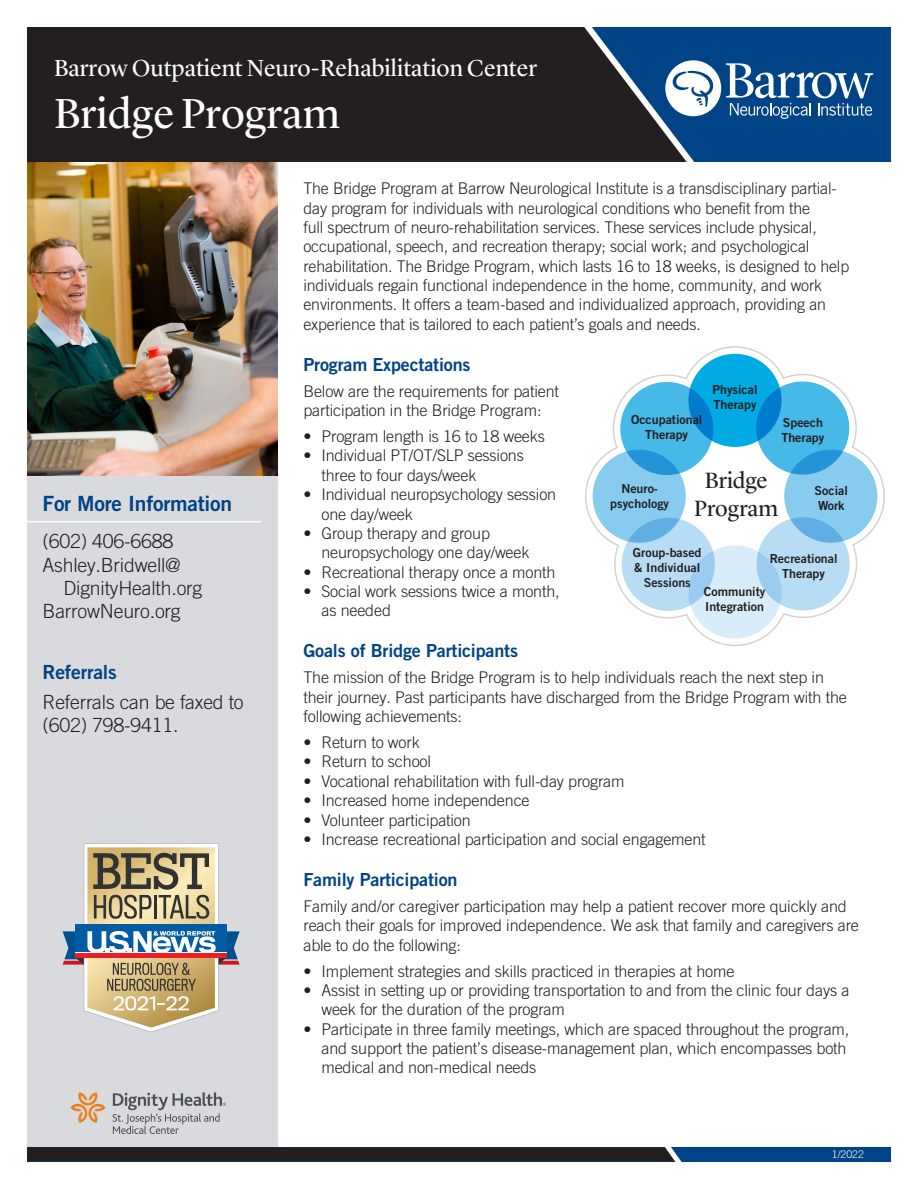
<style>
.page{position:relative;width:918px;height:1188px;background:#fff}
.page>*{position:absolute;margin:0;border:0;box-sizing:border-box;transform-origin:0 0}
.t1{font:43.5px "Lyon Display";color:#fff}
.t2{font:24px "Lyon Display";color:#fff}
.t3{font:22.95px/27.6px "Lyon Display";letter-spacing:-.005em;color:#231f20;text-align:center}
.t4{font:21px "Trade Gothic LT Pro Bd 2";letter-spacing:-.01em;color:#004386}
.t5{font:300 19.5px/23.4px "Trade Gothic LT Pro";letter-spacing:-.01em;color:#231f20}
.t6{font:19.5px "Trade Gothic LT Pro Bd 2";letter-spacing:-.01em;color:#004386}
.t7{font:18px "Trade Gothic LT Pro Bd 2";letter-spacing:-.01em;color:#004386}
.t8{font:300 16.2px/19.4px "Trade Gothic LT Pro";letter-spacing:-.01em;color:#231f20}
.t9{font:12.45px/15px "Trade Gothic LT Pro Bd 2";color:#231f20}
.t10{font:300 10.5px "Trade Gothic LT Pro";color:#fff}
</style>
<div class="page">
<div style="left:27px;top:119px;width:250px;height:1042px;background:#d9dadd"></div>
<img style="left:27px;top:162px;width:250px;height:313px">
<hr style="left:21px;top:521px;width:240px;height:1px;background:#fff">
<div style="left:27px;top:1147px;width:864px;height:14px;background:#004386"></div>
<svg style="left:63px;top:843px;width:177px;height:189px"></svg>
<hr style="left:75px;top:952px;width:152px;height:2px;background:#fff">
<hr style="left:75px;top:953px;width:152px;height:4px;background:#ee1d23">
<div style="left:27px;top:27px;width:864px;height:135px;background:#004386"></div>
<div style="left:27px;top:27px;width:549px;height:135px;background:#231f20"></div>
<svg style="left:576px;top:27px;width:297px;height:135px"></svg>
<svg style="left:27px;top:1092px;width:665px;height:70px"></svg>
<svg style="left:585px;top:346px;width:300px;height:300px"></svg>
<svg style="left:593px;top:354px;width:284px;height:285px"></svg>
<div style="left:688px;top:354px;width:94px;height:93px;background:#00aae3;border-radius:50%"></div>
<div style="left:688px;top:545px;width:94px;height:94px;background:#d8ecf9;border-radius:50%"></div>
<div style="left:784px;top:450px;width:93px;height:93px;background:#87cbee;border-radius:50%"></div>
<div style="left:593px;top:450px;width:93px;height:93px;background:#87cbee;border-radius:50%"></div>
<svg style="left:756px;top:381px;width:93px;height:94px"></svg>
<svg style="left:622px;top:518px;width:93px;height:93px"></svg>
<svg style="left:757px;top:517px;width:93px;height:93px"></svg>
<svg style="left:620px;top:382px;width:93px;height:93px"></svg>
<p class="t2" style="left:54px;top:50px;width:485px">Barrow Outpatient Neuro-Rehabilitation Center</p>
<p class="t1" style="left:54px;top:81px;width:287px">Bridge Program</p>
<p class="t4" style="left:43px;top:491px;width:191px">For More Information</p>
<p class="t5" style="left:43px;top:529px;width:132px">(602) 406-6688</p>
<p class="t5" style="left:43px;top:553px;width:140px">Ashley.Bridwell@</p>
<p class="t5" style="left:63px;top:576px;width:140px">DignityHealth.org</p>
<p class="t5" style="left:43px;top:600px;width:140px">BarrowNeuro.org</p>
<p class="t6" style="left:43px;top:660px;width:76px">Referrals</p>
<p class="t5" style="left:43px;top:690px;width:203px">Referrals can be faxed to (602) 798-9411.</p>
<p class="t8" style="left:303px;top:179px;width:547px">The Bridge Program at Barrow Neurological Institute is a transdisciplinary partial&shy;day program for individuals with neurological conditions who benefit from the<br>full spectrum of neuro-rehabilitation services. These services include physical, occupational, speech, and recreation therapy; social work; and psychological rehabilitation. The Bridge Program, which lasts 16 to 18 weeks, is designed to help individuals regain functional independence in the home, community, and work environments. It offers a team-based and individualized approach, providing an experience that is tailored to each patient’s goals and needs.</p>
<p class="t7" style="left:303px;top:353px;width:169px">Program Expectations</p>
<p class="t8" style="left:303px;top:381px;width:257px">Below are the requirements for patient participation in the Bridge Program:</p>
<p class="t8" style="left:303px;top:426px;width:243px">• Program length is 16 to 18 weeks</p>
<p class="t8" style="left:303px;top:446px;width:222px">• Individual PT/OT/SLP sessions</p>
<p class="t8" style="left:321px;top:465px;width:157px">three to four days/week</p>
<p class="t8" style="left:321px;top:485px;width:236px;text-indent:-18px">• Individual neuropsychology session one day/week</p>
<p class="t8" style="left:321px;top:523px;width:209px;text-indent:-18px">• Group therapy and group neuropsychology one day/week</p>
<p class="t8" style="left:303px;top:562px;width:254px">• Recreational therapy once a month</p>
<p class="t8" style="left:321px;top:581px;width:240px;text-indent:-18px">• Social work sessions twice a month, as needed</p>
<p class="t7" style="left:303px;top:640px;width:216px">Goals of Bridge Participants</p>
<p class="t8" style="left:303px;top:668px;width:545px">The mission of the Bridge Program is to help individuals reach the next step in their journey. Past participants have discharged from the Bridge Program with the following achievements:</p>
<p class="t8" style="left:303px;top:732px;width:118px">• Return to work</p>
<p class="t8" style="left:303px;top:752px;width:129px">• Return to school</p>
<p class="t8" style="left:303px;top:771px;width:323px">• Vocational rehabilitation with full-day program</p>
<p class="t8" style="left:303px;top:791px;width:228px">• Increased home independence</p>
<p class="t8" style="left:303px;top:810px;width:169px">• Volunteer participation</p>
<p class="t8" style="left:303px;top:829px;width:404px">• Increase recreational participation and social engagement</p>
<p class="t7" style="left:303px;top:868px;width:156px">Family Participation</p>
<p class="t8" style="left:303px;top:896px;width:557px">Family and/or caregiver participation may help a patient recover more quickly and reach their goals for improved independence. We ask that family and caregivers are able to do the following:</p>
<p class="t8" style="left:303px;top:961px;width:433px">• Implement strategies and skills practiced in therapies at home</p>
<p class="t8" style="left:321px;top:980px;width:529px;text-indent:-18px">• Assist in setting up or providing transportation to and from the clinic four days a week for the duration of the program</p>
<p class="t8" style="left:321px;top:1019px;width:529px;text-indent:-18px">• Participate in three family meetings, which are spaced throughout the program, and support the patient’s disease-management plan, which encompasses both medical and non-medical needs</p>
<p class="t9" style="left:713px;top:382px;width:47px">Physical<br>Therapy</p>
<p class="t9" style="left:631px;top:412px;width:73px;text-align:center">Occupational<br>Therapy</p>
<p class="t3" style="left:694px;top:465px;width:85px">Bridge<br>Program</p>
<p class="t9" style="left:781px;top:415px;width:44px">Speech<br>Therapy</p>
<p class="t9" style="left:610px;top:481px;width:60px;text-align:center">Neuro&shy;psychology</p>
<p class="t9" style="left:815px;top:482px;width:35px">Social<br>Work</p>
<p class="t9" style="left:633px;top:545px;width:70px;text-align:center">Group-based &amp; Individual<br>Sessions</p>
<p class="t9" style="left:770px;top:551px;width:69px;text-align:center">Recreational<br>Therapy</p>
<p class="t9" style="left:704px;top:584px;width:63px">Community<br>Integration</p>
<p class="t10" style="left:832px;top:1148px;width:34px">1/2022</p>
</div>
